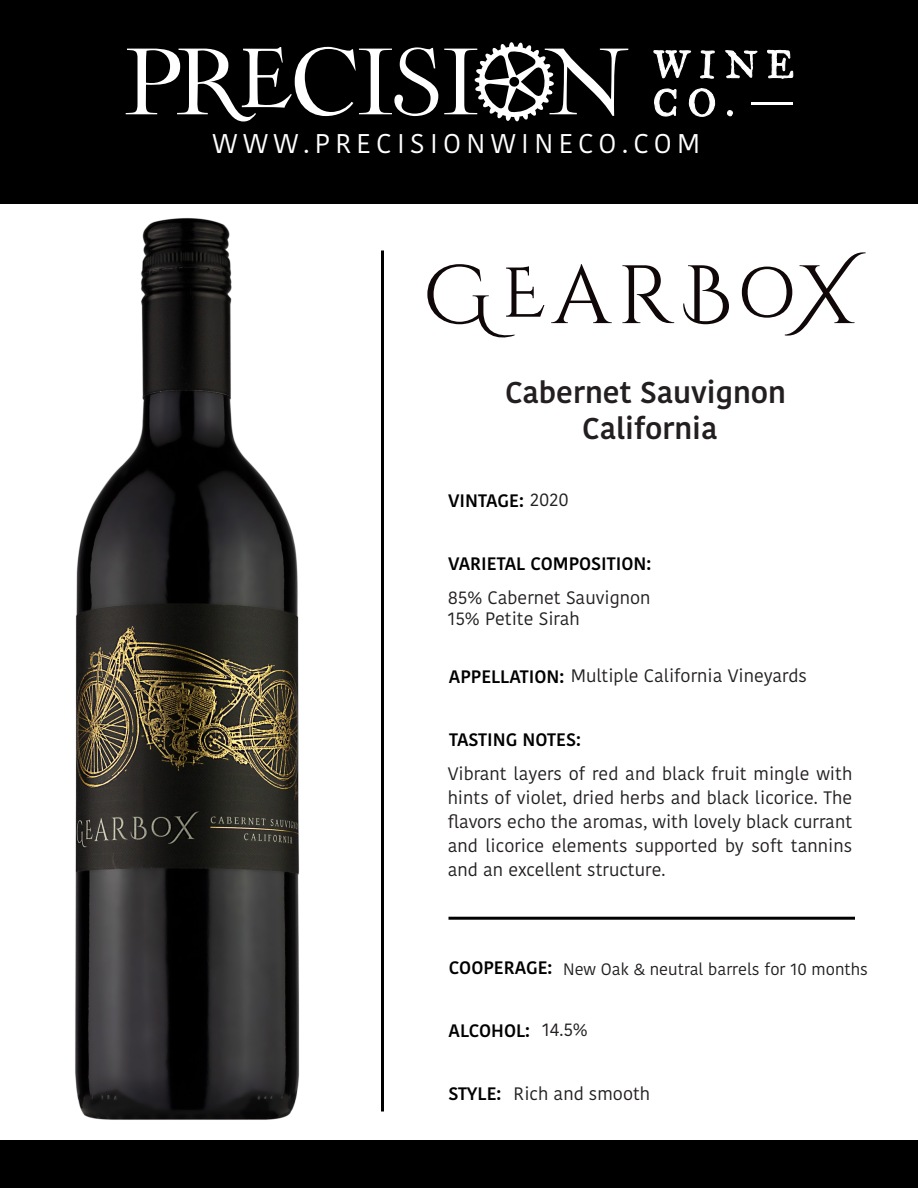
<style>
.page{position:relative;width:918px;height:1188px;background:#fff}
.page>*{position:absolute;margin:0;border:0;box-sizing:border-box;transform-origin:0 0}
.t1{font:600 30px/36px "Kohinoor Bangla";color:#231f20;text-align:center}
.t2{font:27px "Kohinoor Bangla";letter-spacing:.2em;color:#fff}
.t3{font:18px/24px "Kohinoor Bangla";color:#231f20;text-align:justify}
.t4{font:600 18px "Kohinoor Bangla";color:#000}
.t5{font:16.5px "Kohinoor Bangla";color:#231f20}
.s1{font-weight:400;color:#231f20}
.s2{font-weight:600;color:#000}
.s3{font-weight:600;font-size:18px;color:#000}
</style>
<div class="page">
<img style="left:75px;top:218px;width:225px;height:902px">
<div style="left:0;top:0;width:918px;height:204px;background:#000"></div>
<div style="left:0;top:1140px;width:918px;height:48px;background:#000"></div>
<hr style="left:751px;top:102px;width:42px;height:3px;background:#fff">
<svg style="left:126px;top:47px;width:312px;height:74px"></svg>
<svg style="left:444px;top:42px;width:184px;height:79px"></svg>
<svg style="left:653px;top:50px;width:38px;height:29px"></svg>
<svg style="left:700px;top:50px;width:15px;height:29px"></svg>
<svg style="left:725px;top:50px;width:33px;height:28px"></svg>
<svg style="left:767px;top:50px;width:26px;height:29px"></svg>
<svg style="left:654px;top:88px;width:23px;height:29px"></svg>
<svg style="left:689px;top:88px;width:26px;height:29px"></svg>
<svg style="left:727px;top:110px;width:6px;height:7px"></svg>
<hr style="left:381px;top:250px;width:3px;height:862px;background:#000">
<hr style="left:448px;top:917px;width:407px;height:3px;background:#000">
<svg style="left:427px;top:264px;width:117px;height:74px"></svg>
<svg style="left:551px;top:264px;width:61px;height:59px"></svg>
<svg style="left:622px;top:265px;width:52px;height:58px"></svg>
<svg style="left:683px;top:265px;width:46px;height:59px"></svg>
<svg style="left:742px;top:252px;width:124px;height:84px"></svg>
<h2 class="t2" style="left:213px;top:123px;width:489px">WWW.PRECISIONWINECO.COM</h2>
<h1 class="t1" style="left:505px;top:374px;width:283px">Cabernet Sauvignon<br>California</h1>
<p class="t4" style="left:448px;top:486px;width:122px">VINTAGE: <span class="s1">2020</span></p>
<p class="t4" style="left:448px;top:549px;width:205px">VARIETAL COMPOSITION:</p>
<p class="t3" style="left:448px;top:586px;width:204px;line-height:21.6px">85% Cabernet Sauvignon<br>15% Petite Sirah</p>
<p class="t3" style="left:449px;top:664px;width:360px"><span class="s2">APPELLATION:</span> Multiple California Vineyards</p>
<p class="t4" style="left:449px;top:725px;width:133px">TASTING NOTES:</p>
<p class="t3" style="left:448px;top:761px;width:406px">Vibrant layers of red and black fruit mingle with hints of violet, dried herbs and black licorice. The flavors echo the aromas, with lovely black currant and licorice elements supported by soft tannins and an excellent structure.</p>
<p class="t5" style="left:449px;top:956px;width:421px"><span class="s3">COOPERAGE:</span> New Oak &amp; neutral barrels for 10 months</p>
<p class="t4" style="left:449px;top:1015px;width:141px">ALCOHOL: <span class="s1">14.5%</span></p>
<p class="t3" style="left:448px;top:1081px;width:203px"><span class="s2">STYLE:</span> Rich and smooth</p>
</div>
